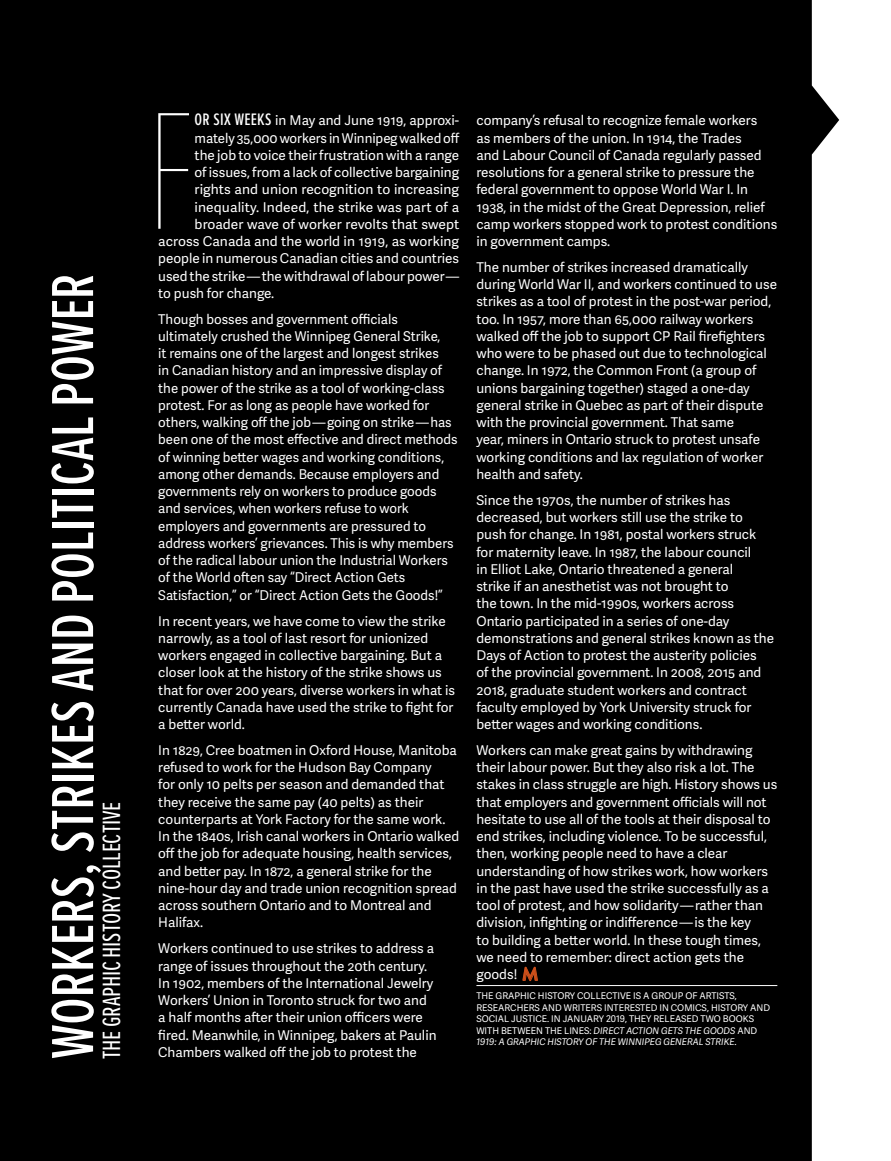
<style>
.page{position:relative;width:891px;height:1161px;background:#fff}
.page>*{position:absolute;margin:0;border:0;box-sizing:border-box;transform-origin:0 0}
.Body_text__article_o{font:100 165.15px "Tungsten";color:#fff}
.Article_headline{font:500 61.5px "Proxima Nova Ex Cn";letter-spacing:-.005em;color:#fff}
.Article_headline-2{font:25.8px "Proxima Nova Ex Cn";letter-spacing:-.01em;color:#fff}
.t1{font:700 18.45px "Brandon Grotesque";color:#ce501b}
.Body_text{font:13.5px/17.2px "Adelle Sans";color:#fff}
.Body_text__article_o-2{font:13.5px "Adelle Sans";color:#fff}
.Article_author_bio{font:9.3px/11.6px "Adelle Sans";color:#fff}
.Article_author_bio-2{font:italic 9.3px "Adelle Sans";color:#fff}
.s1{font-family:"Proxima Nova Ex Cn";font-weight:500;font-size:17.25px}
.s2{font-style:italic}
</style>
<div class="page">
<div style="left:0;top:0;width:839px;height:1161px;background:#000"></div>
<hr style="left:476px;top:985px;width:301px;height:1px;background:#fff">
<svg style="left:523px;top:966px;width:15px;height:16px"></svg>
<p class="Article_headline" style="left:28px;top:1059px;width:787px;rotate:-90deg">WORKERS, STRIKES AND POLITICAL POWER</p>
<p class="Article_headline-2" style="left:93px;top:1059px;width:259px;rotate:-90deg">THE GRAPHIC HISTORY COLLECTIVE</p>
<p class="Body_text__article_o" style="left:148px;top:89px;width:48px">F</p>
<p class="Body_text__article_o-2" style="left:195px;top:111px;width:266px"><span class="s1">OR SIX WEEKS</span> in May and June 1919, approxi-</p>
<p class="Body_text__article_o-2" style="left:195px;top:128px;width:266px">mately 35,000 workers in Winnipeg walked off</p>
<p class="Body_text__article_o-2" style="left:195px;top:145px;width:266px">the job to voice their frustration with a range</p>
<p class="Body_text__article_o-2" style="left:195px;top:163px;width:266px">of issues, from a lack of collective bargaining</p>
<p class="Body_text__article_o-2" style="left:195px;top:180px;width:266px">rights and union recognition to increasing</p>
<p class="Body_text__article_o-2" style="left:195px;top:197px;width:266px">inequality. Indeed, the strike was part of a</p>
<p class="Body_text__article_o-2" style="left:195px;top:214px;width:266px">broader wave of worker revolts that swept</p>
<p class="Body_text__article_o-2" style="left:158px;top:232px;width:302px">across Canada and the world in 1919, as working</p>
<p class="Body_text__article_o-2" style="left:158px;top:249px;width:302px">people in numerous Canadian cities and countries</p>
<p class="Body_text__article_o-2" style="left:158px;top:266px;width:302px">used the strike—the withdrawal of labour power—</p>
<p class="Body_text__article_o-2" style="left:158px;top:283px;width:117px">to push for change.</p>
<p class="Body_text" style="left:158px;top:310px;width:301px">Though bosses and government officials ultimately crushed the Winnipeg General Strike,<br>it remains one of the largest and longest strikes<br>in Canadian history and an impressive display of the power of the strike as a tool of working-class protest. For as long as people have worked for others, walking off the job—going on strike—has been one of the most effective and direct methods of winning better wages and working conditions, among other demands. Because employers and governments rely on workers to produce goods and services, when workers refuse to work employers and governments are pressured to address workers’ grievances. This is why members of the radical labour union the Industrial Workers of the World often say “Direct Action Gets Satisfaction,” or “Direct Action Gets the Goods!”</p>
<p class="Body_text" style="left:158px;top:612px;width:298px">In recent years, we have come to view the strike narrowly, as a tool of last resort for unionized workers engaged in collective bargaining. But a closer look at the history of the strike shows us that for over 200 years, diverse workers in what is currently Canada have used the strike to fight for a better world.</p>
<p class="Body_text" style="left:158px;top:741px;width:302px">In 1829, Cree boatmen in Oxford House, Manitoba refused to work for the Hudson Bay Company<br>for only 10 pelts per season and demanded that they receive the same pay (40 pelts) as their counterparts at York Factory for the same work.<br>In the 1840s, Irish canal workers in Ontario walked off the job for adequate housing, health services, and better pay. In 1872, a general strike for the nine-hour day and trade union recognition spread across southern Ontario and to Montreal and Halifax.</p>
<p class="Body_text" style="left:158px;top:939px;width:280px">Workers continued to use strikes to address a range of issues throughout the 20th century.<br>In 1902, members of the International Jewelry Workers’ Union in Toronto struck for two and a half months after their union officers were fired. Meanwhile, in Winnipeg, bakers at Paulin Chambers walked off the job to protest the</p>
<p class="Body_text" style="left:476px;top:111px;width:302px">company’s refusal to recognize female workers<br>as members of the union. In 1914, the Trades<br>and Labour Council of Canada regularly passed resolutions for a general strike to pressure the federal government to oppose World War I. In 1938, in the midst of the Great Depression, relief camp workers stopped work to protest conditions in government camps.</p>
<p class="Body_text" style="left:476px;top:258px;width:302px">The number of strikes increased dramatically during World War II, and workers continued to use strikes as a tool of protest in the post-war period, too. In 1957, more than 65,000 railway workers walked off the job to support CP Rail firefighters who were to be phased out due to technological change. In 1972, the Common Front (a group of unions bargaining together) staged a one-day general strike in Quebec as part of their dispute with the provincial government. That same<br>year, miners in Ontario struck to protest unsafe working conditions and lax regulation of worker health and safety.</p>
<p class="Body_text" style="left:476px;top:491px;width:299px">Since the 1970s, the number of strikes has decreased, but workers still use the strike to push for change. In 1981, postal workers struck for maternity leave. In 1987, the labour council<br>in Elliot Lake, Ontario threatened a general<br>strike if an anesthetist was not brought to<br>the town. In the mid-1990s, workers across Ontario participated in a series of one-day demonstrations and general strikes known as the Days of Action to protest the austerity policies<br>of the provincial government. In 2008, 2015 and 2018, graduate student workers and contract faculty employed by York University struck for better wages and working conditions.</p>
<p class="Body_text" style="left:476px;top:741px;width:302px">Workers can make great gains by withdrawing their labour power. But they also risk a lot. The stakes in class struggle are high. History shows us that employers and government officials will not hesitate to use all of the tools at their disposal to end strikes, including violence. To be successful, then, working people need to have a clear understanding of how strikes work, how workers in the past have used the strike successfully as a tool of protest, and how solidarity—rather than division, infighting or indifference—is the key<br>to building a better world. In these tough times, we need to remember: direct action gets the goods!</p>
<p class="t1" style="left:522px;top:961px;width:18px">M</p>
<p class="Article_author_bio" style="left:476px;top:990px;width:295px">THE GRAPHIC HISTORY COLLECTIVE IS A GROUP OF ARTISTS, RESEARCHERS AND WRITERS INTERESTED IN COMICS, HISTORY AND SOCIAL JUSTICE. IN JANUARY 2019, THEY RELEASED TWO BOOKS WITH BETWEEN THE LINES: <span class="s2">DIRECT ACTION GETS THE GOODS</span> AND</p>
<p class="Article_author_bio-2" style="left:476px;top:1035px;width:262px">1919: A GRAPHIC HISTORY OF THE WINNIPEG GENERAL STRIKE.</p>
</div>
